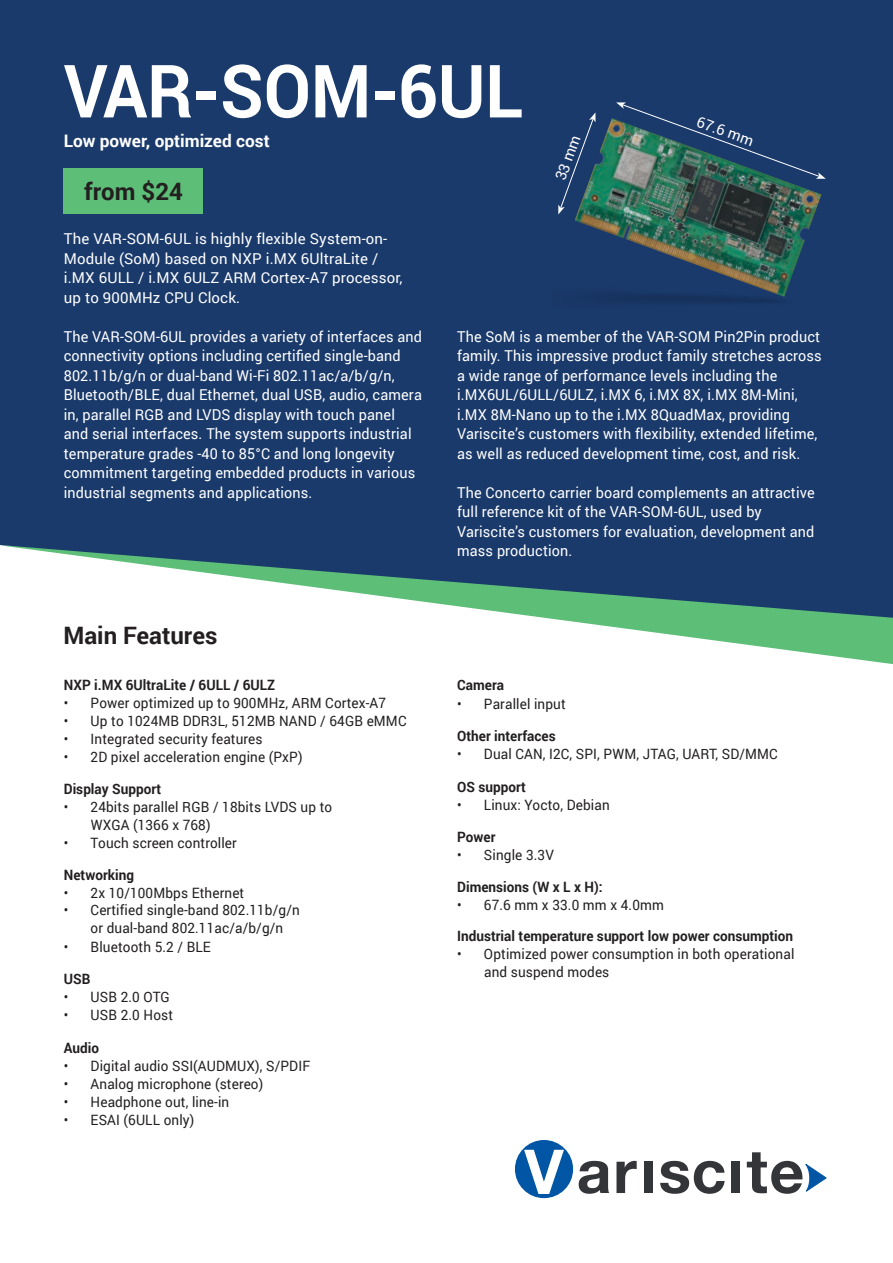
<style>
.page{position:relative;width:893px;height:1263px;background:#fff}
.page>*{position:absolute;margin:0;border:0;box-sizing:border-box;transform-origin:0 0}
.t1{font:700 73.5px "Roboto";color:#fff;scale:.94 1}
.t2{font:700 24px "Roboto";color:#231f20}
.t3{font:700 17.25px "Roboto";color:#fff}
.t4{font:15px/19.5px "Roboto";letter-spacing:.01em;color:#fff;scale:.96 1}
.t5{font:15px/19.5px "Roboto";letter-spacing:.01em;color:#fff}
.t6{font:14.25px/18px "Roboto";letter-spacing:.01em;color:#231f20;scale:.95 1}
.t7{font:700 14.25px "Roboto";color:#231f20;scale:.95 1}
</style>
<div class="page">
<svg style="left:547px;top:618px;width:346px;height:46px"></svg>
<div style="left:0;top:0;width:893px;height:618px;background:#1a3a6b"></div>
<div style="left:515px;top:1140px;width:58px;height:58px;background:#0055a4;border-radius:50%"></div>
<svg style="left:747px;top:1152px;width:80px;height:42px"></svg>
<div style="left:732px;top:1162px;width:8px;height:31px;background:#343539"></div>
<svg style="left:660px;top:1161px;width:65px;height:33px"></svg>
<div style="left:644px;top:1162px;width:9px;height:31px;background:#343539"></div>
<svg style="left:616px;top:1161px;width:21px;height:32px"></svg>
<svg style="left:579px;top:1161px;width:30px;height:33px"></svg>
<svg style="left:524px;top:1150px;width:40px;height:44px"></svg>
<img style="left:553px;top:287px;width:240px;height:23px">
<div style="left:616px;top:102px;width:210px;height:77px;background:#1a3a6b"></div>
<div style="left:558px;top:112px;width:37px;height:102px;background:#1a3a6b"></div>
<img style="left:575px;top:118px;width:246px;height:179px">
<div style="left:63px;top:168px;width:140px;height:45px;background:#5dbe78"></div>
<h1 class="t1" style="left:64px;top:39px;width:490px">VAR-SOM-6UL</h1>
<p class="t3" style="left:64px;top:128px;width:207px">Low power, optimized cost</p>
<h2 class="t2" style="left:84px;top:174px;width:100px">from $24</h2>
<p class="t5" style="left:550px;top:176px;width:48px;rotate:-70deg">33 mm</p>
<p class="t5" style="left:701px;top:111px;width:61px;rotate:20deg">67.6 mm</p>
<p class="t5" style="left:64px;top:229px;width:340px">The VAR-SOM-6UL is highly flexible System-on-Module (SoM) based on NXP i.MX 6UltraLite / i.MX 6ULL / i.MX 6ULZ ARM Cortex-A7 processor, up to 900MHz CPU Clock.</p>
<p class="t4" style="left:64px;top:326px;width:375px">The VAR-SOM-6UL provides a variety of interfaces and connectivity options including certified single-band 802.11b/g/n or dual-band Wi-Fi 802.11ac/a/b/g/n, Bluetooth/BLE, dual Ethernet, dual USB, audio, camera in, parallel RGB and LVDS display with touch panel and serial interfaces. The system supports industrial temperature grades -40 to 85°C and long longevity commitment targeting embedded products in various industrial segments and applications.</p>
<p class="t4" style="left:457px;top:326px;width:381px">The SoM is a member of the VAR-SOM Pin2Pin product family. This impressive product family stretches across a wide range of performance levels including the i.MX6UL/6ULL/6ULZ, i.MX 6, i.MX 8X, i.MX 8M-Mini, i.MX 8M-Nano up to the i.MX 8QuadMax, providing Variscite’s customers with flexibility, extended lifetime, as well as reduced development time, cost, and risk.</p>
<p class="t4" style="left:457px;top:482px;width:374px">The Concerto carrier board complements an attractive full reference kit of the VAR-SOM-6UL, used by Variscite’s customers for evaluation, development and mass production.</p>
<h2 class="t2" style="left:63px;top:619px;width:155px">Main Features</h2>
<p class="t7" style="left:64px;top:674px;width:224px">NXP i.MX 6UltraLite / 6ULL / 6ULZ</p>
<p class="t6" style="left:64px;top:693px;width:341px">• Power optimized up to 900MHz, ARM Cortex-A7</p>
<p class="t6" style="left:64px;top:711px;width:362px">• Up to 1024MB DDR3L, 512MB NAND / 64GB eMMC</p>
<p class="t6" style="left:64px;top:729px;width:211px">• Integrated security features</p>
<p class="t6" style="left:64px;top:747px;width:253px">• 2D pixel acceleration engine (PxP)</p>
<p class="t7" style="left:64px;top:779px;width:104px">Display Support</p>
<p class="t6" style="left:91px;top:797px;width:256px;text-indent:-27px">• 24bits parallel RGB / 18bits LVDS up to<br>WXGA (1366 x 768)</p>
<p class="t6" style="left:64px;top:833px;width:184px">• Touch screen controller</p>
<p class="t7" style="left:64px;top:865px;width:75px">Networking</p>
<p class="t6" style="left:64px;top:883px;width:192px">• 2x 10/100Mbps Ethernet</p>
<p class="t6" style="left:91px;top:901px;width:222px;text-indent:-27px">• Certified single-band 802.11b/g/n or dual-band 802.11ac/a/b/g/n</p>
<p class="t6" style="left:64px;top:937px;width:156px">• Bluetooth 5.2 / BLE</p>
<p class="t7" style="left:64px;top:969px;width:30px">USB</p>
<p class="t6" style="left:64px;top:988px;width:113px">• USB 2.0 OTG</p>
<p class="t6" style="left:64px;top:1006px;width:117px">• USB 2.0 Host</p>
<p class="t7" style="left:64px;top:1037px;width:39px">Audio</p>
<p class="t6" style="left:64px;top:1056px;width:261px">• Digital audio SSI(AUDMUX), S/PDIF</p>
<p class="t6" style="left:64px;top:1074px;width:212px">• Analog microphone (stereo)</p>
<p class="t6" style="left:64px;top:1092px;width:176px">• Headphone out, line-in</p>
<p class="t6" style="left:64px;top:1110px;width:139px">• ESAI (6ULL only)</p>
<p class="t7" style="left:457px;top:674px;width:51px">Camera</p>
<p class="t6" style="left:457px;top:694px;width:116px">• Parallel input</p>
<p class="t7" style="left:457px;top:726px;width:105px">Other interfaces</p>
<p class="t6" style="left:457px;top:745px;width:339px">• Dual CAN, I2C, SPI, PWM, JTAG, UART, SD/MMC</p>
<p class="t7" style="left:457px;top:776px;width:74px">OS support</p>
<p class="t6" style="left:457px;top:795px;width:162px">• Linux: Yocto, Debian</p>
<p class="t7" style="left:457px;top:827px;width:42px">Power</p>
<p class="t6" style="left:457px;top:845px;width:103px">• Single 3.3V</p>
<p class="t7" style="left:457px;top:877px;width:155px">Dimensions (W x L x H):</p>
<p class="t6" style="left:457px;top:895px;width:219px">• 67.6 mm x 33.0 mm x 4.0mm</p>
<p class="t7" style="left:457px;top:926px;width:355px">Industrial temperature support low power consumption</p>
<p class="t6" style="left:484px;top:944px;width:328px;text-indent:-27px">• Optimized power consumption in both operational and suspend modes</p>
</div>
